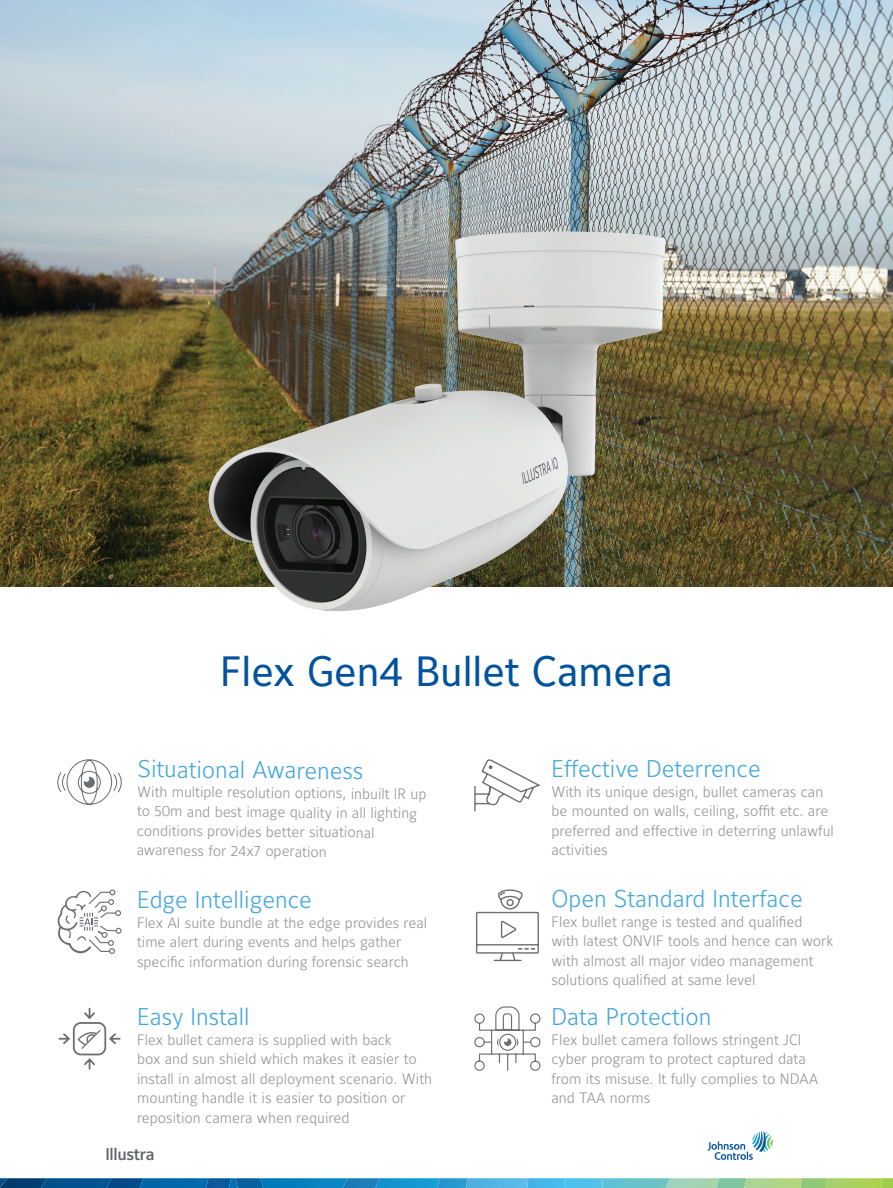
<style>
.page{position:relative;width:893px;height:1188px;background:#fff}
.page>*{position:absolute;margin:0;border:0;box-sizing:border-box;transform-origin:0 0}
.t1{font:42px "Maurea Jci Lf ML";color:#01539e}
.t2{font:300 24px "Maurea Jci Lf ML";color:#43a7dd}
.t3{font:500 16.95px "Maurea Jci Lf ML";letter-spacing:-.02em;color:#636466}
.t4{font:300 15px/19.5px "Maurea Jci Lf ML";color:#959595}
</style>
<div class="page">
<img style="left:0;top:0;width:893px;height:586px">
<svg style="left:708px;top:1131px;width:65px;height:29px"></svg>
<svg style="left:0;top:1178px;width:893px;height:10px;background:#469aae"></svg>
<img style="left:173px;top:158px;width:528px;height:453px">
<svg style="left:57px;top:759px;width:65px;height:46px"></svg>
<svg style="left:57px;top:889px;width:65px;height:65px"></svg>
<svg style="left:58px;top:1007px;width:63px;height:63px"></svg>
<svg style="left:474px;top:759px;width:67px;height:53px"></svg>
<svg style="left:476px;top:889px;width:63px;height:73px"></svg>
<svg style="left:474px;top:1006px;width:67px;height:65px"></svg>
<h1 class="t1" style="left:220px;top:646px;width:454px">Flex Gen4 Bullet Camera</h1>
<h2 class="t2" style="left:137px;top:755px;width:228px">Situational Awareness</h2>
<p class="t4" style="left:137px;top:780px;width:291px;rotate:1deg">With multiple resolution options, inbuilt IR up to 50m and best image quality in all lighting conditions provides better situational awareness for 24x7 operation</p>
<h2 class="t2" style="left:137px;top:885px;width:176px">Edge Intelligence</h2>
<p class="t4" style="left:137px;top:913px;width:292px">Flex AI suite bundle at the edge provides real time alert during events and helps gather specific information during forensic search</p>
<h2 class="t2" style="left:137px;top:1002px;width:114px">Easy Install</h2>
<p class="t4" style="left:137px;top:1030px;width:297px">Flex bullet camera is supplied with back<br>box and sun shield which makes it easier to install in almost all deployment scenario. With mounting handle it is easier to position or reposition camera when required</p>
<p class="t3" style="left:105px;top:1144px;width:51px">Illustra</p>
<h2 class="t2" style="left:551px;top:754px;width:211px">Effective Deterrence</h2>
<p class="t4" style="left:551px;top:781px;width:284px">With its unique design, bullet cameras can be mounted on walls, ceiling, soffit etc. are preferred and effective in deterring unlawful activities</p>
<h2 class="t2" style="left:551px;top:884px;width:253px">Open Standard Interface</h2>
<p class="t4" style="left:551px;top:912px;width:283px">Flex bullet range is tested and qualified with latest ONVIF tools and hence can work with almost all major video management solutions qualified at same level</p>
<h2 class="t2" style="left:551px;top:1002px;width:162px">Data Protection</h2>
<p class="t4" style="left:551px;top:1030px;width:268px">Flex bullet camera follows stringent JCI cyber program to protect captured data from its misuse. It fully complies to NDAA and TAA norms</p>
</div>
